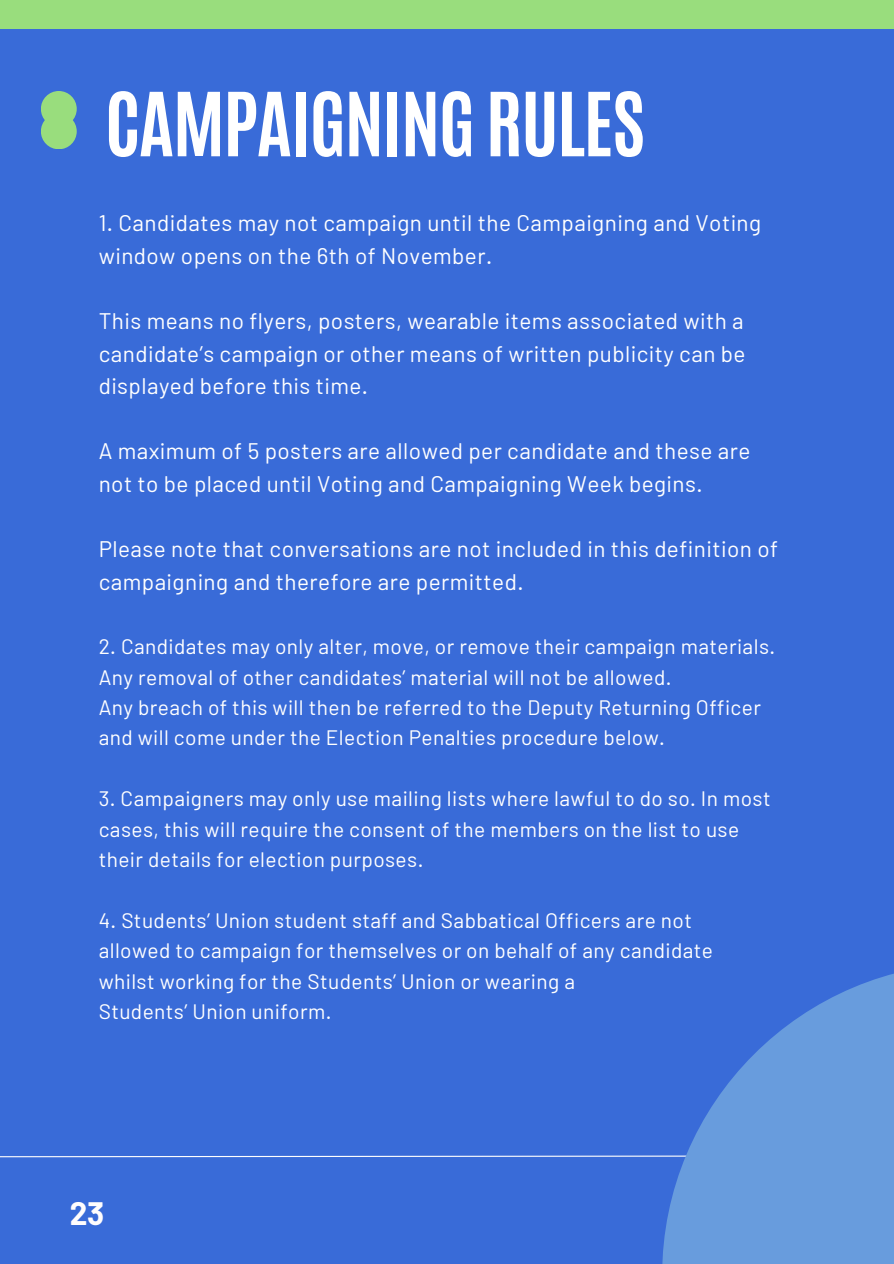
<style>
.page{position:relative;width:894px;height:1264px;background:#fff}
.page>*{position:absolute;margin:0;border:0;box-sizing:border-box;transform-origin:0 0}
.t1{font:700 75px "Antonio";letter-spacing:-.02em;color:#fff}
.t2{font:700 31.65px "Barlow";color:#fffdfd}
.t3{font:22.5px/32.7px "Barlow";letter-spacing:.02em;color:#fff}
.t4{font:20.85px/30.3px "Barlow";letter-spacing:.02em;color:#fff}
</style>
<div class="page">
<div style="left:0;top:0;width:893px;height:1263px;background:#396bd8"></div>
<div style="left:0;top:0;width:638px;height:29px;background:#99dd7d"></div>
<div style="left:638px;top:0;width:255px;height:28px;background:#99dd7d"></div>
<div style="left:41px;top:91px;width:36px;height:36px;background:#99dd7d;border-radius:50%"></div>
<div style="left:41px;top:113px;width:36px;height:36px;background:#99dd7d;border-radius:50%"></div>
<svg style="left:0;top:1155px;width:662px;height:2px"></svg>
<svg style="left:662px;top:974px;width:231px;height:289px;fill:#689cdd"></svg>
<p class="t1" style="left:105px;top:70px;width:541px">CAMPAIGNING RULES</p>
<h1 class="t3" style="left:99px;top:206px;width:664px">1. Candidates may not campaign until the Campaigning and Voting window opens on the 6th of November.</h1>
<p class="t3" style="left:99px;top:303px;width:648px;text-align:justify">This means no flyers, posters, wearable items associated with a candidate’s campaign or other means of written publicity can be displayed before this time.</p>
<p class="t3" style="left:99px;top:434px;width:653px">A maximum of 5 posters are allowed per candidate and these are not to be placed until Voting and Campaigning Week begins.</p>
<p class="t3" style="left:99px;top:532px;width:680px">Please note that conversations are not included in this definition of campaigning and therefore are permitted.</p>
<p class="t4" style="left:99px;top:630px;width:677px">2. Candidates may only alter, move, or remove their campaign materials.<br>Any removal of other candidates’ material will not be allowed.</p>
<p class="t4" style="left:99px;top:691px;width:663px">Any breach of this will then be referred to the Deputy Returning Officer and will come under the Election Penalties procedure below.</p>
<p class="t4" style="left:99px;top:782px;width:673px">3. Campaigners may only use mailing lists where lawful to do so. In most cases, this will require the consent of the members on the list to use their details for election purposes.</p>
<p class="t4" style="left:99px;top:904px;width:594px">4. Students’ Union student staff and Sabbatical Officers are not</p>
<p class="t4" style="left:99px;top:934px;width:615px">allowed to campaign for themselves or on behalf of any candidate</p>
<p class="t4" style="left:99px;top:965px;width:477px">whilst working for the Students’ Union or wearing a</p>
<p class="t4" style="left:99px;top:995px;width:234px">Students’ Union uniform.</p>
<p class="t2" style="left:70px;top:1193px;width:36px">23</p>
</div>
